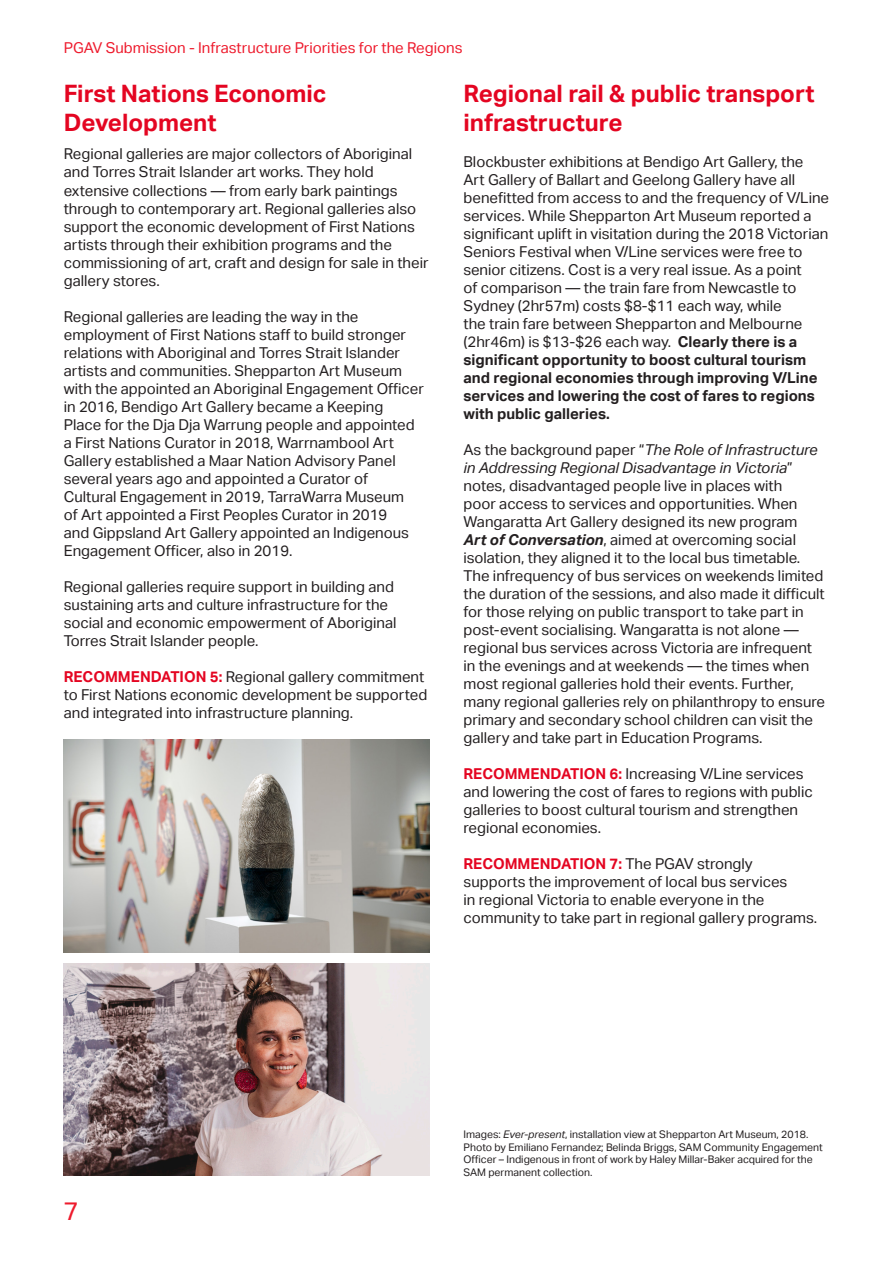
<style>
.page{position:relative;width:893px;height:1263px;background:#fff}
.page>*{position:absolute;margin:0;border:0;box-sizing:border-box;transform-origin:0 0}
.t1{font:25.5px "Aktiv Grotesk";color:#ee1b2d}
.t2{font:700 24px/28.8px "Aktiv Grotesk";color:#e40521}
.t3{font:15px/18px "Aktiv Grotesk";color:#231f20}
.t4{font:15px "Aktiv Grotesk";color:#ee1b2d}
.t5{font:10.5px/12.6px "Aktiv Grotesk";color:#231f20}
.s1{font-weight:700;color:#e40521}
.s2{font-weight:700}
.s3{font-style:italic}
.s4{font-weight:700;font-style:italic}
</style>
<div class="page">
<img style="left:64px;top:963px;width:365px;height:213px">
<img style="left:64px;top:739px;width:365px;height:213px">
<p class="t4" style="left:64px;top:39px;width:400px">PGAV Submission - Infrastructure Priorities for the Regions</p>
<p class="t2" style="left:64px;top:79px;width:264px">First Nations Economic<br>Development</p>
<p class="t3" style="left:64px;top:145px;width:366px">Regional galleries are major collectors of Aboriginal and Torres Strait Islander art works. They hold extensive collections ― from early bark paintings through to contemporary art. Regional galleries also support the economic development of First Nations artists through their exhibition programs and the commissioning of art, craft and design for sale in their gallery stores.</p>
<p class="t3" style="left:64px;top:307px;width:362px">Regional galleries are leading the way in the employment of First Nations staff to build stronger relations with Aboriginal and Torres Strait Islander artists and communities. Shepparton Art Museum with the appointed an Aboriginal Engagement Officer in 2016, Bendigo Art Gallery became a Keeping Place for the Dja Dja Warrung people and appointed a First Nations Curator in 2018, Warrnambool Art Gallery established a Maar Nation Advisory Panel several years ago and appointed a Curator of Cultural Engagement in 2019, TarraWarra Museum<br>of Art appointed a First Peoples Curator in 2019<br>and Gippsland Art Gallery appointed an Indigenous Engagement Officer, also in 2019.</p>
<p class="t3" style="left:64px;top:577px;width:334px">Regional galleries require support in building and sustaining arts and culture infrastructure for the social and economic empowerment of Aboriginal Torres Strait Islander people.</p>
<p class="t3" style="left:64px;top:667px;width:365px"><span class="s1">RECOMMENDATION 5:</span> Regional gallery commitment to First Nations economic development be supported and integrated into infrastructure planning.</p>
<p class="t2" style="left:463px;top:79px;width:353px">Regional rail &amp; public transport infrastructure</p>
<p class="t3" style="left:463px;top:153px;width:367px">Blockbuster exhibitions at Bendigo Art Gallery, the<br>Art Gallery of Ballart and Geelong Gallery have all benefitted from access to and the frequency of V/Line services. While Shepparton Art Museum reported a significant uplift in visitation during the 2018 Victorian Seniors Festival when V/Line services were free to senior citizens. Cost is a very real issue. As a point<br>of comparison ― the train fare from Newcastle to Sydney (2hr57m) costs $8-$11 each way, while<br>the train fare between Shepparton and Melbourne (2hr46m) is $13-$26 each way. <span class="s2">Clearly there is a significant opportunity to boost cultural tourism and regional economies through improving V/Line services and lowering the cost of fares to regions with public galleries.</span></p>
<p class="t3" style="left:463px;top:441px;width:363px">As the background paper “<span class="s3">The Role of Infrastructure in Addressing Regional Disadvantage in Victoria</span>” notes, disadvantaged people live in places with<br>poor access to services and opportunities. When Wangaratta Art Gallery designed its new program<br><span class="s4">Art of Conversation</span>, aimed at overcoming social isolation, they aligned it to the local bus timetable.<br>The infrequency of bus services on weekends limited the duration of the sessions, and also made it difficult for those relying on public transport to take part in post-event socialising. Wangaratta is not alone ― regional bus services across Victoria are infrequent in the evenings and at weekends ― the times when most regional galleries hold their events. Further, many regional galleries rely on philanthropy to ensure primary and secondary school children can visit the gallery and take part in Education Programs.</p>
<p class="t3" style="left:463px;top:765px;width:351px"><span class="s1">RECOMMENDATION 6:</span> Increasing V/Line services and lowering the cost of fares to regions with public galleries to boost cultural tourism and strengthen regional economies.</p>
<p class="t3" style="left:463px;top:855px;width:355px"><span class="s1">RECOMMENDATION 7:</span> The PGAV strongly supports the improvement of local bus services<br>in regional Victoria to enable everyone in the community to take part in regional gallery programs.</p>
<h1 class="t1" style="left:64px;top:1197px;width:17px">7</h1>
<p class="t5" style="left:463px;top:1128px;width:361px">Images: <span class="s3">Ever-present</span>, installation view at Shepparton Art Museum, 2018.<br>Photo by Emiliano Fernandez; Belinda Briggs, SAM Community Engagement Officer – Indigenous in front of work by Haley Millar-Baker acquired for the SAM permanent collection.</p>
</div>
